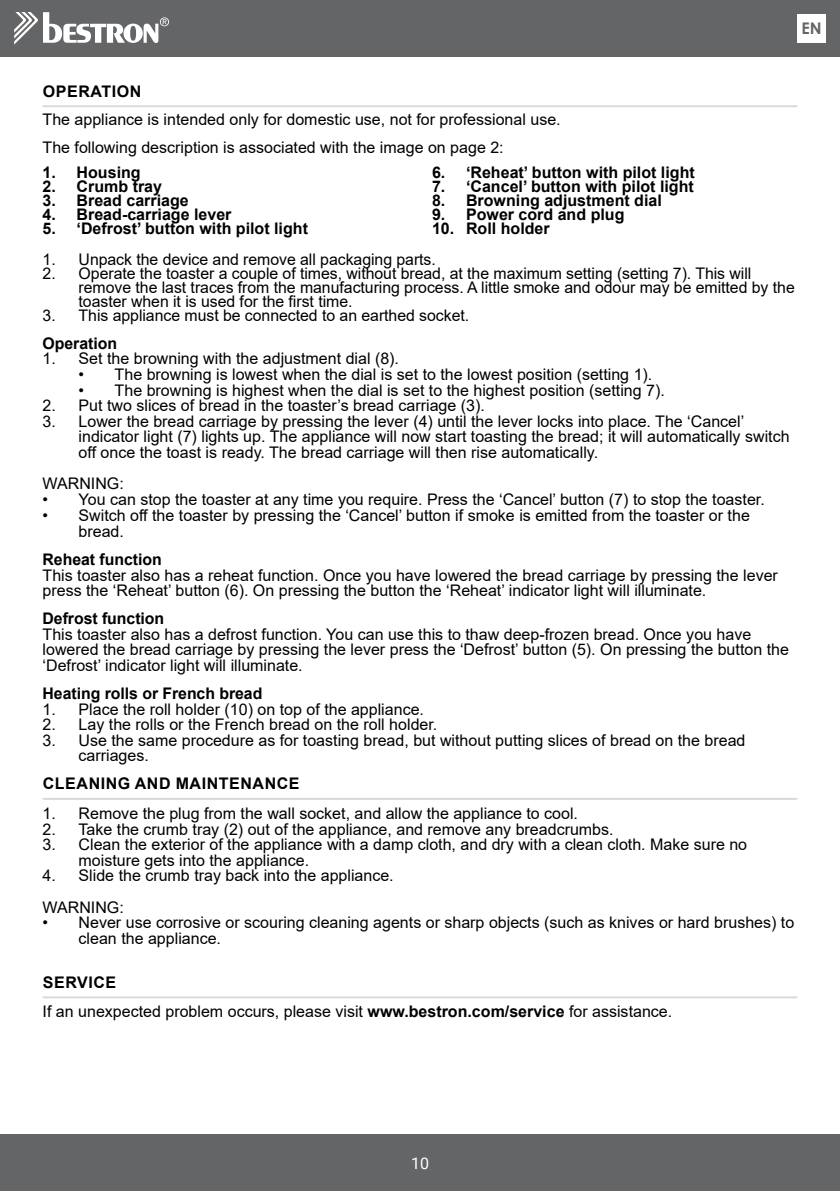
<style>
.page{position:relative;width:840px;height:1191px;background:#fff}
.page>*{position:absolute;margin:0;border:0;box-sizing:border-box;transform-origin:0 0}
.t1{font:16px/15.6px "Arial";color:#000}
.t2{font:700 16px "Arial";color:#000}
.t3{font:700 16px "Arial";letter-spacing:.035em;color:#000}
.t4{font:16px "Roboto";color:#fff}
.t5{font:700 16px "Century Gothic";color:#646567}
.s1{font-weight:700}
</style>
<div class="page">
<hr style="left:43px;top:105px;width:754px;height:2px;background:#d9dadb">
<hr style="left:43px;top:798px;width:754px;height:2px;background:#d9dadb">
<hr style="left:43px;top:996px;width:754px;height:2px;background:#d9dadb">
<div style="left:0;top:0;width:839px;height:57px;background:#646567"></div>
<div style="left:0;top:1134px;width:839px;height:57px;background:#646567"></div>
<svg style="left:14px;top:12px;width:155px;height:33px"></svg>
<div style="left:797px;top:14px;width:28px;height:29px;background:#fff"></div>
<p class="t5" style="left:801px;top:16px;width:22px">EN</p>
<p class="t3" style="left:43px;top:80px;width:100px">OPERATION</p>
<p class="t1" style="left:43px;top:105px;width:519px;line-height:28px">The appliance is intended only for domestic use, not for professional use.<br>The following description is associated with the image on page 2:</p>
<p class="t2" style="left:43px;top:161px;width:100px">1. Housing</p>
<p class="t2" style="left:43px;top:175px;width:121px">2. Crumb tray</p>
<p class="t2" style="left:43px;top:189px;width:148px">3. Bread carriage</p>
<p class="t2" style="left:43px;top:203px;width:190px">4. Bread-carriage lever</p>
<p class="t2" style="left:43px;top:217px;width:267px">5. ‘Defrost’ button with pilot light</p>
<p class="t2" style="left:432px;top:161px;width:264px">6. ‘Reheat’ button with pilot light</p>
<p class="t2" style="left:432px;top:175px;width:263px">7. ‘Cancel’ button with pilot light</p>
<p class="t2" style="left:432px;top:189px;width:231px">8. Browning adjustment dial</p>
<p class="t2" style="left:432px;top:203px;width:194px">9. Power cord and plug</p>
<p class="t2" style="left:432px;top:217px;width:119px">10. Roll holder</p>
<p class="t1" style="left:43px;top:251px;width:394px">1. Unpack the device and remove all packaging parts.</p>
<p class="t1" style="left:79px;top:266px;width:717px;line-height:14px;text-indent:-36px">2. Operate the toaster a couple of times, without bread, at the maximum setting (setting 7). This will remove the last traces from the manufacturing process. A little smoke and odour may be emitted by the toaster when it is used for the first time.</p>
<p class="t1" style="left:43px;top:307px;width:428px">3. This appliance must be connected to an earthed socket.</p>
<p class="t2" style="left:43px;top:332px;width:76px">Operation</p>
<p class="t1" style="left:43px;top:351px;width:358px">1. Set the browning with the adjustment dial (8).</p>
<p class="t1" style="left:79px;top:366px;width:575px">• The browning is lowest when the dial is set to the lowest position (setting 1).</p>
<p class="t1" style="left:79px;top:382px;width:587px">• The browning is highest when the dial is set to the highest position (setting 7).</p>
<p class="t1" style="left:43px;top:398px;width:443px">2. Put two slices of bread in the toaster’s bread carriage (3).</p>
<p class="t1" style="left:79px;top:413px;width:712px;text-indent:-36px">3. Lower the bread carriage by pressing the lever (4) until the lever locks into place. The ‘Cancel’ indicator light (7) lights up. The appliance will now start toasting the bread; it will automatically switch off once the toast is ready. The bread carriage will then rise automatically.</p>
<p class="t1" style="left:43px;top:476px;width:83px">WARNING:</p>
<p class="t1" style="left:43px;top:492px;width:723px">• You can stop the toaster at any time you require. Press the ‘Cancel’ button (7) to stop the toaster.</p>
<p class="t1" style="left:79px;top:508px;width:672px;text-indent:-36px">• Switch off the toaster by pressing the ‘Cancel’ button if smoke is emitted from the toaster or the bread.</p>
<p class="t2" style="left:43px;top:548px;width:121px">Reheat function</p>
<p class="t1" style="left:43px;top:567px;width:736px">This toaster also has a reheat function. Once you have lowered the bread carriage by pressing the lever press the ‘Reheat’ button (6). On pressing the button the ‘Reheat’ indicator light will illuminate.</p>
<p class="t2" style="left:43px;top:607px;width:123px">Defrost function</p>
<p class="t1" style="left:43px;top:626px;width:747px">This toaster also has a defrost function. You can use this to thaw deep-frozen bread. Once you have lowered the bread carriage by pressing the lever press the ‘Defrost’ button (5). On pressing the button the ‘Defrost’ indicator light will illuminate.</p>
<p class="t2" style="left:43px;top:682px;width:221px">Heating rolls or French bread</p>
<p class="t1" style="left:43px;top:701px;width:383px">1. Place the roll holder (10) on top of the appliance.</p>
<p class="t1" style="left:43px;top:716px;width:396px">2. Lay the rolls or the French bread on the roll holder.</p>
<p class="t1" style="left:79px;top:732px;width:668px;text-indent:-36px">3. Use the same procedure as for toasting bread, but without putting slices of bread on the bread carriages.</p>
<p class="t3" style="left:43px;top:772px;width:258px">CLEANING AND MAINTENANCE</p>
<p class="t1" style="left:43px;top:805px;width:536px">1. Remove the plug from the wall socket, and allow the appliance to cool.</p>
<p class="t1" style="left:43px;top:821px;width:572px">2. Take the crumb tray (2) out of the appliance, and remove any breadcrumbs.</p>
<p class="t1" style="left:79px;top:836px;width:669px;text-indent:-36px">3. Clean the exterior of the appliance with a damp cloth, and dry with a clean cloth. Make sure no moisture gets into the appliance.</p>
<p class="t1" style="left:43px;top:860px;width:352px;line-height:31.2px">4. Slide the crumb tray back into the appliance.<br>WARNING:</p>
<p class="t1" style="left:79px;top:914px;width:716px;text-indent:-36px">• Never use corrosive or scouring cleaning agents or sharp objects (such as knives or hard brushes) to clean the appliance.</p>
<p class="t1" style="left:43px;top:967px;width:631px;line-height:29.6px"><span class="s1">SERVICE<br></span>If an unexpected problem occurs, please visit <span class="s1">www.bestron.com/service</span> for assistance.</p>
<p class="t4" style="left:411px;top:1151px;width:19px">10</p>
</div>
